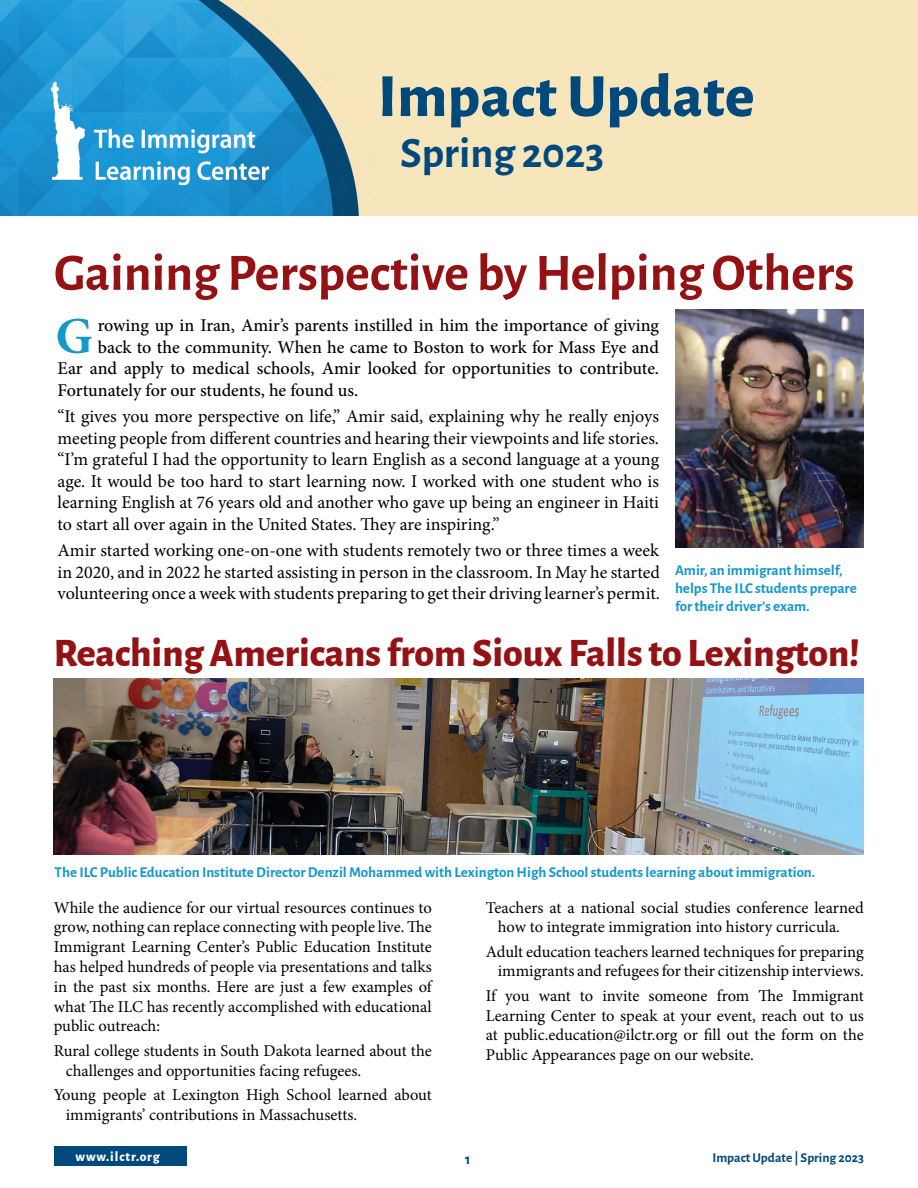
<style>
.page{position:relative;width:918px;height:1188px;background:#fff}
.page>*{position:absolute;margin:0;border:0;box-sizing:border-box;transform-origin:0 0}
.t1{font:800 61.5px "Alegreya Sans";letter-spacing:.01em;color:#00497c}
.t2{font:700 52.5px "Alegreya Sans";color:#941114}
.t3{font:700 51.3px "Minion Pro";color:#1598cb}
.t4{font:700 43.5px "Alegreya Sans";color:#00497c}
.t5{font:800 39.75px "Alegreya Sans";color:#941114}
.t6{font:18px/21.6px "Minion Pro";color:#000;text-align:justify}
.t7{font:500 18px "Minion Pro";letter-spacing:-.005em;color:#000}
.t8{font:16.5px/19.8px "Minion Pro";color:#000}
.t9{font:700 15px/18px "Alegreya Sans";color:#1598cb}
.t10{font:700 15px "Alegreya Sans";color:#00497c}
.t11{font:700 13.5px "Alegreya Sans";color:#00497c}
.t12{font:800 13.5px "Alegreya Sans";letter-spacing:.07em;color:#fff}
</style>
<div class="page">
<div style="left:54px;top:1146px;width:133px;height:20px;background:#00497c"></div>
<img style="left:0;top:0;width:918px;height:216px">
<img style="left:54px;top:678px;width:810px;height:177px">
<img style="left:675px;top:309px;width:189px;height:239px">
<h1 class="t1" style="left:378px;top:49px;width:378px">Impact Update</h1>
<h3 class="t4" style="left:400px;top:121px;width:206px">Spring 2023</h3>
<h2 class="t2" style="left:54px;top:234px;width:802px">Gaining Perspective by Helping Others</h2>
<h3 class="t3" style="left:55px;top:300px;width:39px">G</h3>
<p class="t7" style="left:98px;top:313px;width:563px">rowing up in Iran, Amir’s parents instilled in him the importance of giving</p>
<p class="t7" style="left:98px;top:335px;width:563px">back to the community. When he came to Boston to work for Mass Eye and</p>
<p class="t7" style="left:58px;top:356px;width:603px">Ear and apply to medical schools, Amir looked for opportunities to contribute.</p>
<p class="t7" style="left:58px;top:378px;width:302px">Fortunately for our students, he found us.</p>
<p class="t6" style="left:58px;top:405px;width:603px">“It gives you more perspective on life,” Amir said, explaining why he really enjoys meeting people from different countries and hearing their viewpoints and life stories. “I’m grateful I had the opportunity to learn English as a second language at a young age. It would be too hard to start learning now. I worked with one student who is learning English at 76 years old and another who gave up being an engineer in Haiti to start all over again in the United States. They are inspiring.”</p>
<p class="t6" style="left:58px;top:540px;width:604px">Amir started working one-on-one with students remotely two or three times a week in 2020, and in 2022 he started assisting in person in the classroom. In May he started volunteering once a week with students preparing to get their driving learner’s permit.</p>
<h3 class="t5" style="left:54px;top:623px;width:808px">Reaching Americans from Sioux Falls to Lexington!</h3>
<p class="t9" style="left:675px;top:560px;width:183px">Amir, an immigrant himself, helps The ILC students prepare for their driver’s exam.</p>
<p class="t9" style="left:54px;top:862px;width:762px">The ILC Public Education Institute Director Denzil Mohammed with Lexington High School students learning about immigration.</p>
<p class="t8" style="left:54px;top:898px;width:380px;text-align:justify">While the audience for our virtual resources continues to grow, nothing can replace connecting with people live. The Immigrant Learning Center’s Public Education Institute has helped hundreds of people via presentations and talks in the past six months. Here are just a few examples of what The ILC has recently accomplished with educational public outreach:</p>
<p class="t8" style="left:66px;top:1041px;width:368px;text-indent:-12px">Rural college students in South Dakota learned about the challenges and opportunities facing refugees.</p>
<p class="t8" style="left:66px;top:1085px;width:368px;text-indent:-12px">Young people at Lexington High School learned about immigrants’ contributions in Massachusetts.</p>
<p class="t8" style="left:498px;top:898px;width:367px;text-indent:-12px">Teachers at a national social studies conference learned how to integrate immigration into history curricula.</p>
<p class="t8" style="left:486px;top:942px;width:380px;text-align:right">Adult education teachers learned techniques for preparing immigrants and refugees for their citizenship interviews.</p>
<p class="t8" style="left:486px;top:986px;width:379px;text-align:justify">If you want to invite someone from The Immigrant Learning Center to speak at your event, reach out to us at public.education@ilctr.org or fill out the form on the Public Appearances page on our website.</p>
<p class="t12" style="left:75px;top:1147px;width:86px">www.ilctr.org</p>
<p class="t10" style="left:465px;top:1149px;width:7px">1</p>
<p class="t11" style="left:713px;top:1148px;width:153px">Impact Update | Spring 2023</p>
</div>
